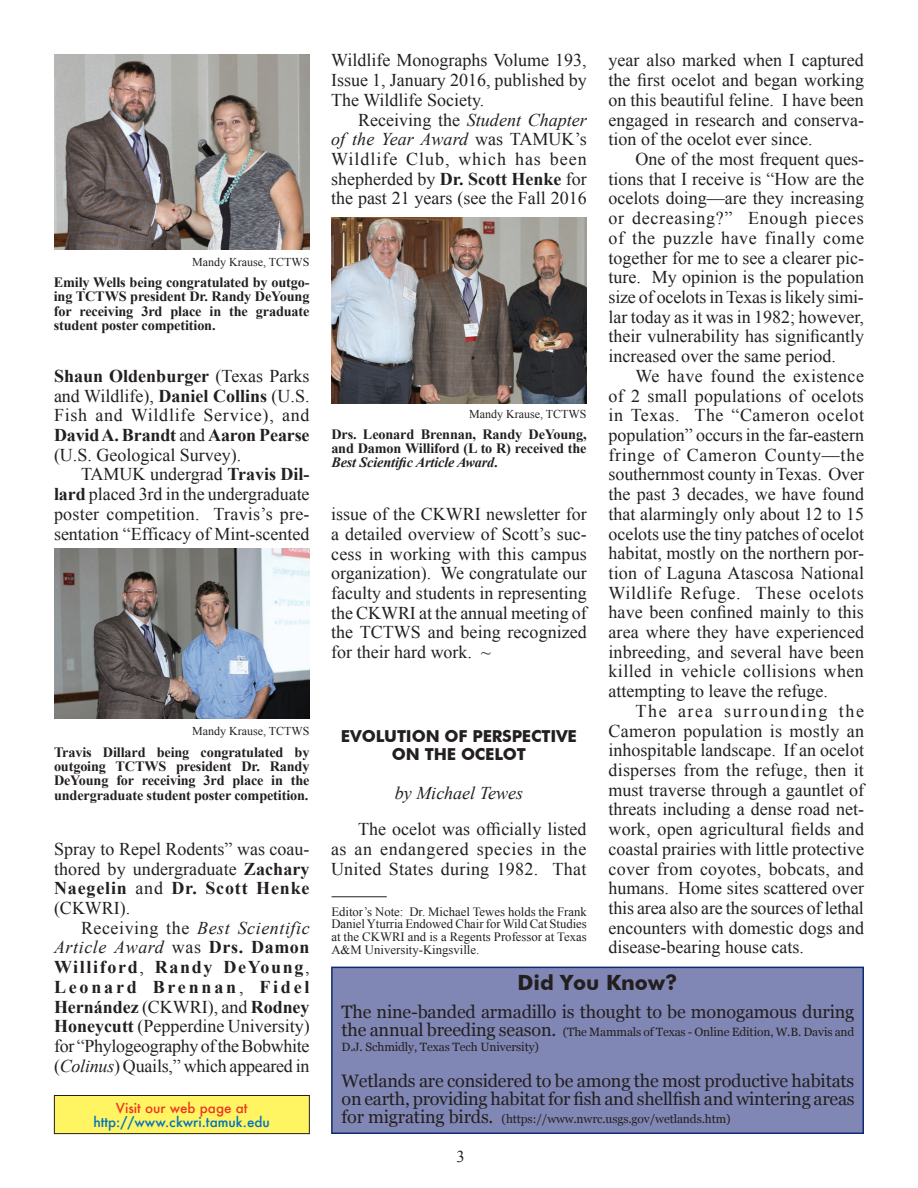
<style>
.page{position:relative;width:918px;height:1188px;background:#fff}
.page>*{position:absolute;margin:0;border:0;box-sizing:border-box;transform-origin:0 0}
.t1{font:700 21px "Futura BT";color:#231f20}
.t2{font:18px/19.6px "Times New Roman";color:#231f20;text-align:justify}
.t3{font:18px/18px "Georgia";letter-spacing:-.01em;color:#231f20}
.t4{font:italic 18px "Times New Roman";color:#231f20}
.t5{font:700 16.5px/18px "Futura BT";letter-spacing:-.01em;color:#231f20;text-align:center}
.t6{font:16.5px "Times New Roman";color:#231f20}
.t7{font:700 14.25px/14.2px "Times New Roman";letter-spacing:-.01em;color:#231f20;text-align:justify}
.t8{font:500 13.5px "Futura";color:#0072bc}
.t9{font:500 13.5px "Futura";color:#ef3522}
.t10{font:12.75px/12.8px "Times New Roman";color:#231f20;text-align:justify}
.t11{font:12px/15px "Georgia";letter-spacing:-.01em;color:#231f20}
.t12{font:12px "Times New Roman";color:#231f20}
.s1{font-weight:700}
.s2{font-style:italic}
.s3{font-size:18px}
</style>
<div class="page">
<div style="left:331px;top:967px;width:533px;height:167px;background:#8187b4;border:2px solid #0e2c75"></div>
<div style="left:54px;top:1095px;width:255px;height:39px;background:#fff461"></div>
<div style="left:54px;top:1095px;width:256px;height:39px;border:1px solid #231f20"></div>
<hr style="left:332px;top:896px;width:55px;height:1px;background:#231f20">
<img style="left:54px;top:54px;width:256px;height:195px">
<img style="left:54px;top:549px;width:256px;height:170px">
<img style="left:331px;top:217px;width:256px;height:186px">
<p class="t12" style="left:192px;top:253px;width:119px">Mandy Krause, TCTWS</p>
<p class="t7" style="left:54px;top:275px;width:257px">Emily Wells being congratulated by outgo&shy;ing TCTWS president Dr. Randy DeYoung for receiving 3rd place in the graduate student poster competition.</p>
<p class="t2" style="left:54px;top:366px;width:257px"><span class="s1">Shaun Oldenburger</span> (Texas Parks and Wildlife), <span class="s1">Daniel Collins</span> (U.S.<br>Fish and Wildlife Service), and <span class="s1">David A. Brandt</span> and <span class="s1">Aaron Pearse </span>(U.S. Geological Survey).</p>
<p class="t2" style="left:54px;top:464px;width:257px;text-indent:27px">TAMUK undergrad <span class="s1">Travis Dil&shy;lard</span> placed 3rd in the undergraduate poster competition. Travis’s pre&shy;sentation “Efficacy of Mint-scented</p>
<p class="t12" style="left:192px;top:723px;width:119px">Mandy Krause, TCTWS</p>
<p class="t7" style="left:54px;top:745px;width:257px">Travis Dillard being congratulated by outgoing TCTWS president Dr. Randy DeYoung for receiving 3rd place in the undergraduate student poster competition.</p>
<p class="t2" style="left:54px;top:839px;width:257px">Spray to Repel Rodents” was coau&shy;thored by undergraduate <span class="s1">Zachary Naegelin</span> and <span class="s1">Dr. Scott Henke </span>(CKWRI).</p>
<p class="t2" style="left:54px;top:918px;width:257px;text-indent:27px">Receiving the <span class="s2">Best Scientific Article Award</span> was <span class="s1">Drs. Damon Williford</span>, <span class="s1">Randy DeYoung</span>, <span class="s1">Leonard Brennan</span>, <span class="s1">Fidel Hernández</span> (CKWRI), and <span class="s1">Rodney Honeycutt</span> (Pepperdine University) for “Phylogeography of the Bobwhite (<span class="s2">Colinus</span>) Quails,” which appeared in</p>
<p class="t9" style="left:116px;top:1099px;width:133px">Visit our web page at</p>
<p class="t8" style="left:93px;top:1112px;width:178px">http://www.ckwri.tamuk.edu</p>
<p class="t2" style="left:331px;top:50px;width:257px">Wildlife Monographs Volume 193, Issue 1, January 2016, published by The Wildlife Society.</p>
<p class="t2" style="left:331px;top:109px;width:257px;text-indent:27px">Receiving the <span class="s2">Student Chapter of the Year Award</span> was TAMUK’s Wildlife Club, which has been shepherded by <span class="s1">Dr. Scott Henke</span> for the past 21 years (see the Fall 2016</p>
<p class="t12" style="left:469px;top:406px;width:119px">Mandy Krause, TCTWS</p>
<p class="t7" style="left:331px;top:426px;width:257px">Drs. Leonard Brennan, Randy DeYoung, and Damon Williford (L to R) received the <span class="s2">Best Scientific Article Award</span>.</p>
<p class="t2" style="left:331px;top:504px;width:257px">issue of the CKWRI newsletter for a detailed overview of Scott’s suc&shy;cess in working with this campus organization). We congratulate our faculty and students in representing the CKWRI at the annual meeting of the TCTWS and being recognized for their hard work. ~</p>
<p class="t5" style="left:341px;top:727px;width:238px">EVOLUTION OF PERSPECTIVE<br>ON THE OCELOT</p>
<p class="t4" style="left:395px;top:780px;width:130px">by Michael Tewes</p>
<p class="t2" style="left:331px;top:819px;width:257px;text-indent:27px">The ocelot was officially listed as an endangered species in the United States during 1982. That</p>
<p class="t10" style="left:331px;top:905px;width:257px">Editor’s Note: Dr. Michael Tewes holds the Frank Daniel Yturria Endowed Chair for Wild Cat Studies at the CKWRI and is a Regents Professor at Texas A&amp;M University-Kingsville.</p>
<p class="t2" style="left:609px;top:50px;width:257px">year also marked when I captured the first ocelot and began working on this beautiful feline. I have been engaged in research and conserva&shy;tion of the ocelot ever since.</p>
<p class="t2" style="left:609px;top:149px;width:257px;text-indent:27px">One of the most frequent ques&shy;tions that I receive is “How are the ocelots doing—are they increasing or decreasing?” Enough pieces of the puzzle have finally come together for me to see a clearer pic&shy;ture. My opinion is the population size of ocelots in Texas is likely simi&shy;lar today as it was in 1982; however, their vulnerability has significantly increased over the same period.</p>
<p class="t2" style="left:609px;top:366px;width:257px;text-indent:27px">We have found the existence of 2 small populations of ocelots in Texas. The “Cameron ocelot population” occurs in the far-eastern fringe of Cameron County—the southernmost county in Texas. Over the past 3 decades, we have found that alarmingly only about 12 to 15 ocelots use the tiny patches of ocelot habitat, mostly on the northern por&shy;tion of Laguna Atascosa National Wildlife Refuge. These ocelots have been confined mainly to this area where they have experienced inbreeding, and several have been killed in vehicle collisions when attempting to leave the refuge.</p>
<p class="t2" style="left:609px;top:701px;width:257px;text-indent:27px">The area surrounding the Cameron population is mostly an inhospitable landscape. If an ocelot disperses from the refuge, then it must traverse through a gauntlet of threats including a dense road net&shy;work, open agricultural fields and coastal prairies with little protective cover from coyotes, bobcats, and humans. Home sites scattered over this area also are the sources of lethal encounters with domestic dogs and disease-bearing house cats.</p>
<p class="t1" style="left:518px;top:970px;width:162px">Did You Know?</p>
<p class="t3" style="left:342px;top:1002px;width:514px">The nine-banded armadillo is thought to be monogamous during</p>
<p class="t11" style="left:342px;top:1024px;width:514px"><span class="s3">the annual breeding season.</span> (The Mammals of Texas - Online Edition, W.B. Davis and<br>D.J. Schmidly, Texas Tech University)</p>
<p class="t3" style="left:342px;top:1071px;width:515px">Wetlands are considered to be among the most productive habitats on earth, providing habitat for fish and shellfish and wintering areas</p>
<p class="t11" style="left:342px;top:1111px;width:391px"><span class="s3">for migrating birds.</span> (https://www.nwrc.usgs.gov/wetlands.htm)</p>
<p class="t6" style="left:457px;top:1145px;width:10px">3</p>
</div>
